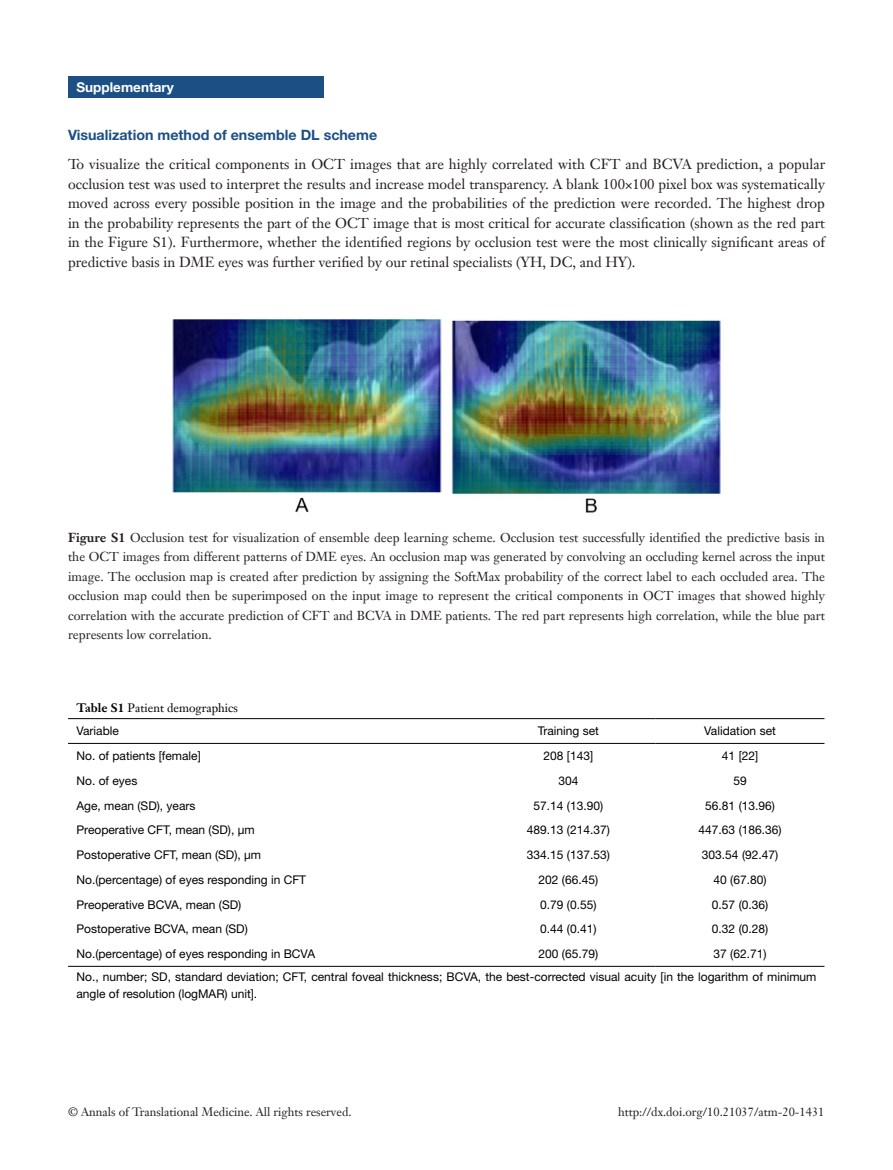
<style>
.page{position:relative;width:893px;height:1170px;background:#fff}
.page>*{position:absolute;margin:0;border:0;box-sizing:border-box;transform-origin:0 0}
.t1{font:14.25px/19.5px "Janson Text LT";color:#231f20;text-align:justify}
.一级标题正体{font:700 14.25px "Helvetica Neue LT Pro";color:#1c5085}
.栏目{font:700 13.5px "Helvetica Neue LT Pro";color:#fff}
.t2{font:12.75px/19.5px "Janson Text LT";color:#231f20;text-align:justify}
.t3{font:12px/16.5px "Helvetica Neue LT Pro";color:#000}
.t4{font:12px "Janson Text LT";color:#231f20}
.t5{font:12px "Janson Text LT";color:#000}
.s1{font-weight:700}
</style>
<div class="page">
<div style="left:68px;top:77px;width:255px;height:21px;background:#1c5085"></div>
<img style="left:172px;top:318px;width:549px;height:195px">
<hr style="left:68px;top:718px;width:413px;height:1px;background:#000">
<hr style="left:481px;top:718px;width:175px;height:1px;background:#000">
<hr style="left:656px;top:718px;width:168px;height:1px;background:#000">
<hr style="left:68px;top:743px;width:413px;height:1px;background:#000">
<hr style="left:481px;top:743px;width:175px;height:1px;background:#000">
<hr style="left:656px;top:743px;width:168px;height:1px;background:#000">
<hr style="left:68px;top:965px;width:413px;height:1px;background:#000">
<hr style="left:481px;top:965px;width:175px;height:1px;background:#000">
<hr style="left:656px;top:965px;width:168px;height:1px;background:#000">
<p class="栏目" style="left:77px;top:79px;width:99px">Supplementary</p>
<p class="一级标题正体" style="left:68px;top:126px;width:311px">Visualization method of ensemble DL scheme</p>
<p class="t1" style="left:68px;top:154px;width:759px">To visualize the critical components in OCT images that are highly correlated with CFT and BCVA prediction, a popular occlusion test was used to interpret the results and increase model transparency. A blank 100×100 pixel box was systematically moved across every possible position in the image and the probabilities of the prediction were recorded. The highest drop in the probability represents the part of the OCT image that is most critical for accurate classification (shown as the red part in the Figure S1). Furthermore, whether the identified regions by occlusion test were the most clinically significant areas of predictive basis in DME eyes was further verified by our retinal specialists (YH, DC, and HY).</p>
<p class="t2" style="left:68px;top:527px;width:758px"><span class="s1">Figure S1</span> Occlusion test for visualization of ensemble deep learning scheme. Occlusion test successfully identified the predictive basis in the OCT images from different patterns of DME eyes. An occlusion map was generated by convolving an occluding kernel across the input image. The occlusion map is created after prediction by assigning the SoftMax probability of the correct label to each occluded area. The occlusion map could then be superimposed on the input image to represent the critical components in OCT images that showed highly correlation with the accurate prediction of CFT and BCVA in DME patients. The red part represents high correlation, while the blue part represents low correlation.</p>
<p class="t5" style="left:77px;top:700px;width:163px"><span class="s1">Table S1</span> Patient demographics</p>
<p class="t3" style="left:77px;top:722px;width:44px">Variable</p>
<p class="t3" style="left:538px;top:722px;width:63px">Training set</p>
<p class="t3" style="left:704px;top:722px;width:73px">Validation set</p>
<p class="t3" style="left:77px;top:747px;width:126px">No. of patients [female]</p>
<p class="t3" style="left:544px;top:747px;width:51px">208 [143]</p>
<p class="t3" style="left:722px;top:747px;width:38px">41 [22]</p>
<p class="t3" style="left:77px;top:772px;width:62px">No. of eyes</p>
<p class="t3" style="left:558px;top:772px;width:22px">304</p>
<p class="t3" style="left:733px;top:772px;width:15px">59</p>
<p class="t3" style="left:77px;top:796px;width:120px">Age, mean (SD), years</p>
<p class="t3" style="left:534px;top:796px;width:71px">57.14 (13.90)</p>
<p class="t3" style="left:705px;top:796px;width:71px">56.81 (13.96)</p>
<p class="t3" style="left:77px;top:821px;width:180px">Preoperative CFT, mean (SD), μm</p>
<p class="t3" style="left:527px;top:821px;width:84px">489.13 (214.37)</p>
<p class="t3" style="left:699px;top:821px;width:84px">447.63 (186.36)</p>
<p class="t3" style="left:77px;top:846px;width:186px">Postoperative CFT, mean (SD), μm</p>
<p class="t3" style="left:527px;top:846px;width:84px">334.15 (137.53)</p>
<p class="t3" style="left:702px;top:846px;width:78px">303.54 (92.47)</p>
<p class="t3" style="left:77px;top:871px;width:231px">No.(percentage) of eyes responding in CFT</p>
<p class="t3" style="left:539px;top:871px;width:61px">202 (66.45)</p>
<p class="t3" style="left:714px;top:871px;width:54px">40 (67.80)</p>
<p class="t3" style="left:77px;top:895px;width:166px">Preoperative BCVA, mean (SD)</p>
<p class="t3" style="left:540px;top:895px;width:58px">0.79 (0.55)</p>
<p class="t3" style="left:712px;top:895px;width:58px">0.57 (0.36)</p>
<p class="t3" style="left:77px;top:920px;width:173px">Postoperative BCVA, mean (SD)</p>
<p class="t3" style="left:540px;top:920px;width:58px">0.44 (0.41)</p>
<p class="t3" style="left:712px;top:920px;width:58px">0.32 (0.28)</p>
<p class="t3" style="left:77px;top:945px;width:240px">No.(percentage) of eyes responding in BCVA</p>
<p class="t3" style="left:539px;top:945px;width:61px">200 (65.79)</p>
<p class="t3" style="left:714px;top:945px;width:54px">37 (62.71)</p>
<p class="t3" style="left:77px;top:968px;width:741px">No., number; SD, standard deviation; CFT, central foveal thickness; BCVA, the best-corrected visual acuity [in the logarithm of minimum angle of resolution (logMAR) unit].</p>
<p class="t4" style="left:68px;top:1104px;width:285px">© Annals of Translational Medicine. All rights reserved.</p>
<p class="t4" style="left:618px;top:1104px;width:208px">http://dx.doi.org/10.21037/atm-20-1431</p>
</div>
